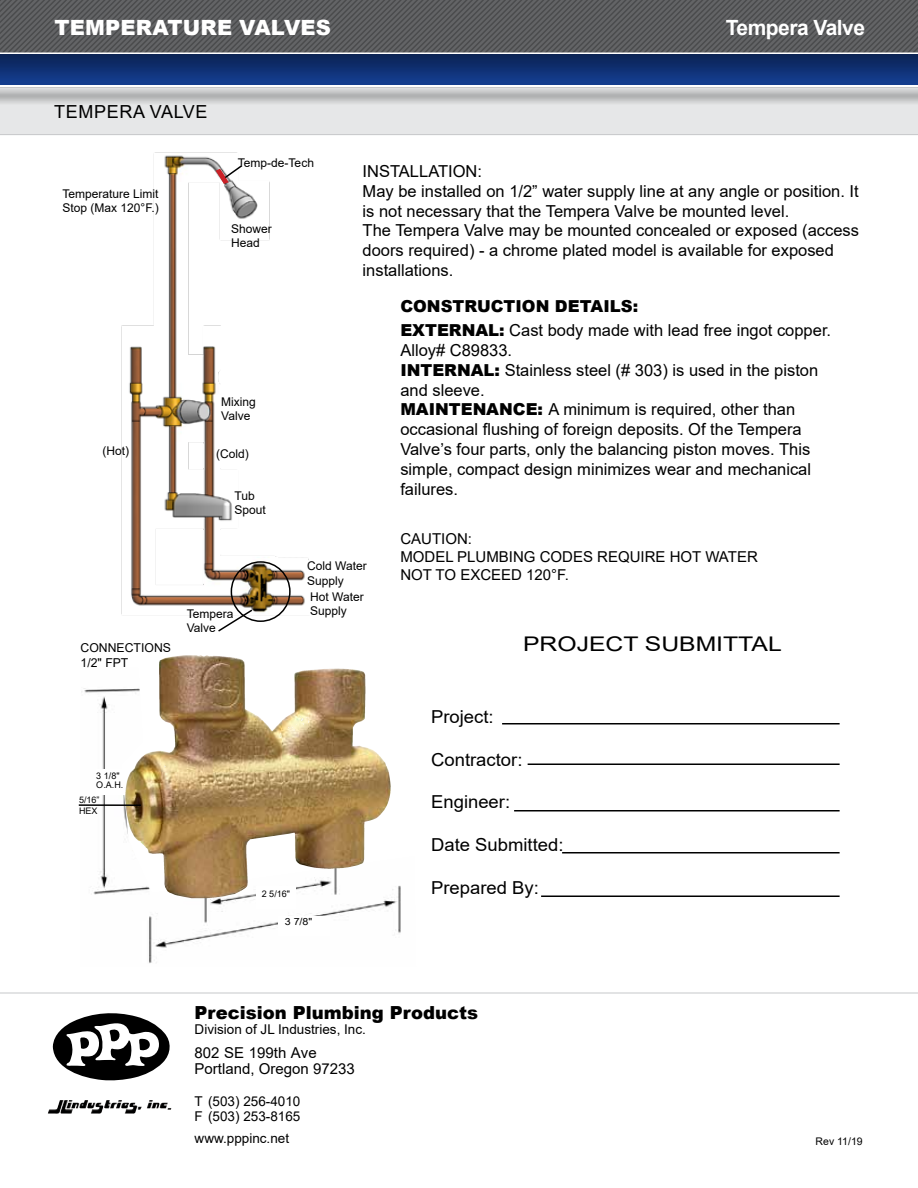
<style>
.page{position:relative;width:918px;height:1188px;background:#fff}
.page>*{position:absolute;margin:0;border:0;box-sizing:border-box;transform-origin:0 0}
.t1{font:900 21px "Arial";letter-spacing:.01em;color:#fff}
.t2{font:700 21px "Arial";letter-spacing:-.025em;color:#fff}
.t3{font:20.25px "Arial";color:#000;scale:1.22 1}
.t4{font:900 18px "Arial";color:#000}
.t5{font:18px "Arial";letter-spacing:.035em;color:#000}
.t6{font:17.85px "Arial";color:#000}
.t7{font:16.5px/19.8px "Arial";color:#000}
.t8{font:15px/18px "Arial";color:#000}
.t9{font:13.5px/15px "Arial";color:#000}
.t10{font:12.3px/14.7px "Arial";color:#000}
.t11{font:12px/14.4px "Arial";color:#000}
.t12{font:10.5px "Arial";color:#000}
.t13{font:9.75px "Arial";color:#000;scale:1.09 1}
.t14{font:9.15px/9.1px "Arial";color:#000}
.t15{font:9px/10.8px "Arial";color:#000}
.s1{font-weight:900}
</style>
<div class="page">
<svg style="left:0;top:0;width:918px;height:52px;background:#595a5c"></svg>
<div style="left:0;top:106px;width:918px;height:29px;background:#e6e7e8"></div>
<div style="left:0;top:86px;width:918px;height:20px;background:#000;opacity:.75"></div>
<hr style="left:0;top:84px;width:918px;height:3px;background:#fff">
<hr style="left:0;top:993px;width:918px;height:1px;background:#c7c8ca">
<img style="left:60px;top:1100px;width:93px;height:14px">
<svg style="left:53px;top:1013px;width:117px;height:68px"></svg>
<hr style="left:502px;top:723px;width:338px;height:1px;background:#000">
<hr style="left:528px;top:764px;width:312px;height:1px;background:#000">
<hr style="left:514px;top:810px;width:326px;height:2px;background:#000">
<hr style="left:562px;top:852px;width:278px;height:2px;background:#000">
<hr style="left:541px;top:896px;width:299px;height:1px;background:#000">
<img style="left:0;top:54px;width:918px;height:30px">
<div style="left:0;top:55px;width:918px;height:18px;background:#000;opacity:.25"></div>
<img style="left:81px;top:664px;width:320px;height:299px">
<div style="left:96px;top:769px;width:30px;height:25px;background:#fff"></div>
<div style="left:279px;top:916px;width:51px;height:20px;background:#fff"></div>
<div style="left:257px;top:886px;width:39px;height:22px;background:#fff"></div>
<img style="left:131px;top:655px;width:70px;height:117px">
<img style="left:121px;top:152px;width:188px;height:470px">
<div style="left:231px;top:561px;width:60px;height:61px;border:2px solid #000;border-radius:50%"></div>
<svg style="left:216px;top:608px;width:38px;height:24px"></svg>
<div style="left:305px;top:312px;width:9px;height:6px;background:#fff"></div>
<svg style="left:216px;top:164px;width:27px;height:20px"></svg>
<hr style="left:79px;top:804px;width:62px;height:2px;background:#000">
<p class="t1" style="left:54px;top:12px;width:278px">TEMPERATURE VALVES</p>
<p class="t2" style="left:726px;top:12px;width:141px">Tempera Valve</p>
<p class="t5" style="left:54px;top:99px;width:155px">TEMPERA VALVE</p>
<p class="t11" style="left:63px;top:186px;width:98px">Temperature Limit<br>Stop (Max 120°F.)</p>
<p class="t11" style="left:102px;top:444px;width:28px">(Hot)</p>
<p class="t11" style="left:238px;top:156px;width:78px">Temp-de-Tech</p>
<p class="t7" style="left:363px;top:161px;width:498px">INSTALLATION:<br>May be installed on 1/2” water supply line at any angle or position. It is not necessary that the Tempera Valve be mounted level.<br>The Tempera Valve may be mounted concealed or exposed (access doors required) - a chrome plated model is available for exposed installations.</p>
<p class="t7" style="left:400px;top:294px;width:432px;line-height:24.3px"><span class="s1">CONSTRUCTION DETAILS:<br>EXTERNAL:</span> Cast body made with lead free ingot copper.</p>
<p class="t7" style="left:400px;top:340px;width:419px">Alloy# C89833.<br><span class="s1">INTERNAL:</span> Stainless steel (# 303) is used in the piston and sleeve.<br><span class="s1">MAINTENANCE:</span> A minimum is required, other than occasional flushing of foreign deposits. Of the Tempera Valve’s four parts, only the balancing piston moves. This simple, compact design minimizes wear and mechanical failures.</p>
<p class="t8" style="left:400px;top:530px;width:359px">CAUTION:<br>MODEL PLUMBING CODES REQUIRE HOT WATER<br>NOT TO EXCEED 120°F.</p>
<p class="t11" style="left:231px;top:221px;width:42px">Shower<br>Head</p>
<p class="t11" style="left:221px;top:395px;width:36px">Mixing<br>Valve</p>
<p class="t11" style="left:216px;top:447px;width:34px">(Cold)</p>
<p class="t11" style="left:234px;top:488px;width:33px">Tub<br>Spout</p>
<p class="t11" style="left:307px;top:559px;width:61px">Cold Water<br>Supply</p>
<p class="t10" style="left:81px;top:640px;width:92px">CONNECTIONS<br>1/2" FPT</p>
<p class="t11" style="left:187px;top:606px;width:48px">Tempera<br>Valve</p>
<p class="t11" style="left:310px;top:589px;width:55px">Hot Water<br>Supply</p>
<p class="t14" style="left:96px;top:772px;width:29px">3 1/8"<br>O.A.H.</p>
<p class="t15" style="left:79px;top:795px;width:22px">5/16”<br>HEX</p>
<p class="t14" style="left:262px;top:889px;width:30px">2 5/16"</p>
<p class="t13" style="left:285px;top:915px;width:27px">3 7/8"</p>
<p class="t3" style="left:523px;top:630px;width:214px">PROJECT SUBMITTAL</p>
<p class="t6" style="left:431px;top:704px;width:64px">Project:</p>
<p class="t6" style="left:431px;top:747px;width:93px">Contractor:</p>
<p class="t6" style="left:431px;top:790px;width:81px">Engineer:</p>
<p class="t6" style="left:431px;top:833px;width:134px">Date Submitted:</p>
<p class="t6" style="left:431px;top:876px;width:109px">Prepared By:</p>
<p class="t4" style="left:195px;top:1000px;width:285px">Precision Plumbing Products</p>
<p class="t9" style="left:195px;top:1022px;width:173px">Division of JL Industries, Inc.</p>
<p class="t8" style="left:195px;top:1045px;width:162px;line-height:15.8px">802 SE 199th Ave<br>Portland, Oregon 97233</p>
<p class="t9" style="left:195px;top:1094px;width:107px">T (503) 256-4010<br>F (503) 253-8165</p>
<p class="t9" style="left:195px;top:1131px;width:96px">www.pppinc.net</p>
<p class="t12" style="left:816px;top:1134px;width:49px">Rev 11/19</p>
</div>
